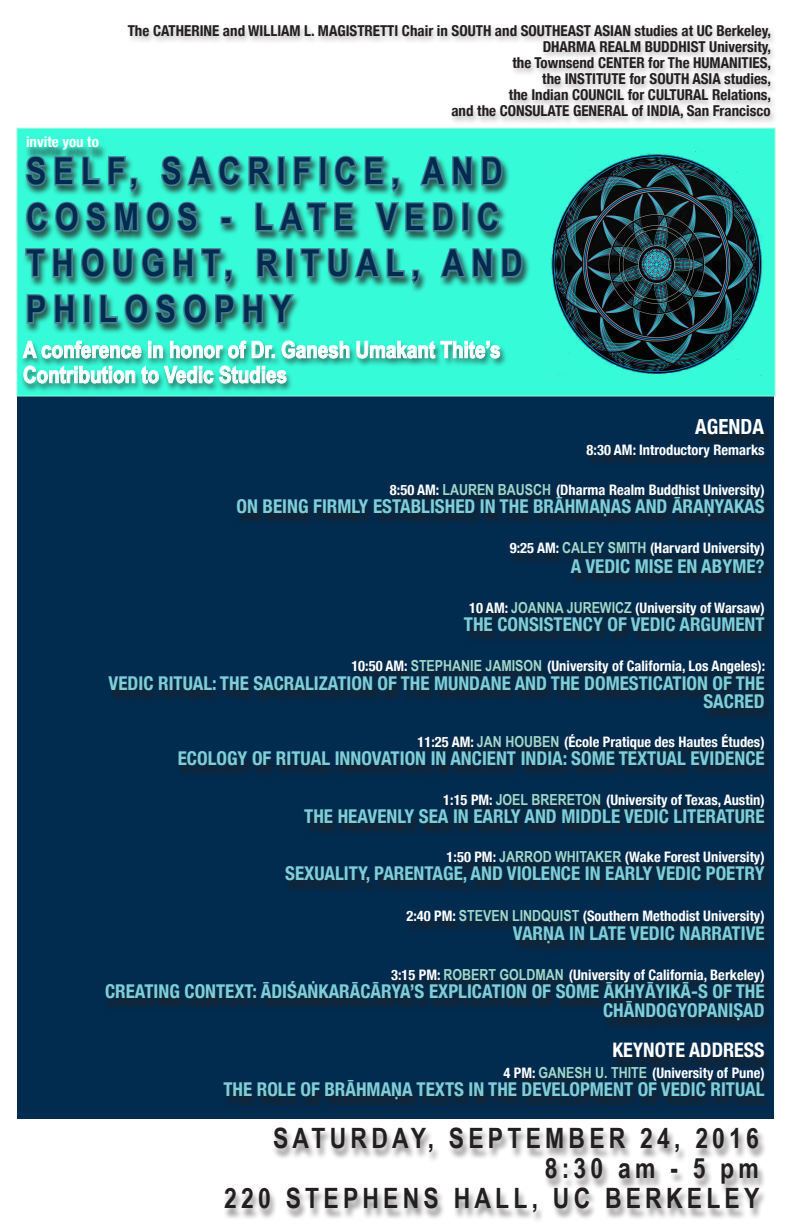
<style>
.page{position:relative;width:792px;height:1224px;background:#fff}
.page>*{position:absolute;margin:0;border:0;box-sizing:border-box;transform-origin:0 0}
.t1{font:700 37px/46px "Arial Narrow";letter-spacing:.2em;color:#012b4f}
.t2{font:700 28px "Arial Narrow";letter-spacing:.15em;color:#231f20}
.t3{font:700 23px/25px "Arial Narrow";color:#fff}
.t4{font:700 condensed 20.8px "Helvetica Neue";color:#fff}
.t5{font:700 condensed 20px "Helvetica Neue";color:#fff}
.t6{font:700 condensed 19px/18px "Helvetica Neue";color:#7fced6;text-align:right}
.t7{font:700 condensed 19px "Helvetica Neue";color:#80ced6}
.t8{font:700 condensed 15px "Helvetica Neue";color:#231f20}
.t9{font:700 condensed 15px "Helvetica Neue";color:#fff}
.t10{font:700 condensed 14.5px "Helvetica Neue";color:#fff}
.s1{font-family:"Arial Narrow";font-stretch:normal;font-size:15.2px;color:#a3d8c8}
</style>
<div class="page">
<div style="left:18px;top:226px;width:756px;height:893px;background:#012b4f"></div>
<div style="left:125px;top:24px;width:653px;height:103px;background:#231f20;opacity:.3"></div>
<div style="left:694px;top:423px;width:79px;height:26px;background:#0a2742"></div>
<div style="left:105px;top:447px;width:668px;height:664px;background:#231f20;opacity:.75"></div>
<div style="left:223px;top:1129px;width:544px;height:95px;background:#231f20;opacity:.53"></div>
<div style="left:16px;top:128px;width:760px;height:268px;background:#36fbd8;border:1px solid #93fbd8"></div>
<div style="left:26px;top:141px;width:82px;height:23px;background:#231f20;opacity:.75"></div>
<div style="left:20px;top:340px;width:487px;height:53px;background:#231f20;opacity:.75"></div>
<svg style="left:22px;top:340px;width:120px;height:19px"></svg>
<svg style="left:148px;top:341px;width:15px;height:17px"></svg>
<svg style="left:170px;top:340px;width:105px;height:19px"></svg>
<svg style="left:282px;top:340px;width:68px;height:19px"></svg>
<svg style="left:356px;top:341px;width:144px;height:18px"></svg>
<svg style="left:23px;top:366px;width:112px;height:18px"></svg>
<svg style="left:141px;top:366px;width:146px;height:18px"></svg>
<img style="left:549px;top:151px;width:215px;height:225px">
<div style="left:22px;top:156px;width:509px;height:179px;background:#231f20;opacity:.75"></div>
<svg style="left:24px;top:153px;width:481px;height:83px"></svg>
<svg style="left:24px;top:246px;width:142px;height:34px"></svg>
<svg style="left:172px;top:247px;width:62px;height:39px"></svg>
<svg style="left:255px;top:246px;width:28px;height:34px"></svg>
<div style="left:286px;top:248px;width:7px;height:30px;border:3px solid #488295"></div>
<svg style="left:299px;top:245px;width:123px;height:41px"></svg>
<svg style="left:438px;top:245px;width:56px;height:35px"></svg>
<svg style="left:500px;top:246px;width:25px;height:33px"></svg>
<svg style="left:25px;top:292px;width:51px;height:33px"></svg>
<div style="left:84px;top:294px;width:7px;height:30px;border:3px solid #488295"></div>
<svg style="left:98px;top:292px;width:199px;height:34px"></svg>
<p class="t9" style="left:26px;top:130px;width:74px">invite you to</p>
<p class="t8" style="left:128px;top:18px;width:645px">The CATHERINE and WILLIAM L. MAGISTRETTI Chair in SOUTH and SOUTHEAST ASIAN studies at UC Berkeley,</p>
<p class="t8" style="left:543px;top:34px;width:230px">DHARMA REALM BUDDHIST University,</p>
<p class="t8" style="left:512px;top:50px;width:260px">the Townsend CENTER for The HUMANITIES,</p>
<p class="t8" style="left:542px;top:66px;width:230px">the INSTITUTE for SOUTH ASIA studies,</p>
<p class="t8" style="left:509px;top:82px;width:264px">the Indian COUNCIL for CULTURAL Relations,</p>
<p class="t8" style="left:451px;top:98px;width:321px">and the CONSULATE GENERAL of INDIA, San Francisco</p>
<p class="t1" style="left:26px;top:146px;width:498px">SELF, SACRIFICE, AND<br>COSMOS - LATE VEDIC<br>THOUGHT, RITUAL, AND<br>PHILOSOPHY</p>
<p class="t3" style="left:23px;top:336px;width:479px">A conference in honor of Dr. Ganesh Umakant Thite’s<br>Contribution to Vedic Studies</p>
<p class="t4" style="left:695px;top:410px;width:70px">AGENDA</p>
<p class="t10" style="left:587px;top:438px;width:180px">8:30 AM: Introductory Remarks</p>
<p class="t10" style="left:390px;top:478px;width:376px">8:50 AM: <span class="s1">LAUREN BAUSCH</span> (Dharma Realm Buddhist University)</p>
<p class="t7" style="left:237px;top:491px;width:530px">ON BEING FIRMLY ESTABLISHED IN THE BRĀHMAṆAS AND ĀRAṆYAKAS</p>
<p class="t10" style="left:510px;top:536px;width:256px">9:25 AM: <span class="s1">CALEY SMITH</span> (Harvard University)</p>
<p class="t6" style="left:571px;top:556px;width:195px">A VEDIC MISE EN ABYME?</p>
<p class="t10" style="left:469px;top:596px;width:297px">10 AM: <span class="s1">JOANNA JUREWICZ</span> (University of Warsaw)</p>
<p class="t6" style="left:464px;top:614px;width:302px">THE CONSISTENCY OF VEDIC ARGUMENT</p>
<p class="t10" style="left:351px;top:654px;width:415px">10:50 AM: <span class="s1">STEPHANIE JAMISON</span> (University of California, Los Angeles):</p>
<p class="t6" style="left:109px;top:673px;width:658px">VEDIC RITUAL: THE SACRALIZATION OF THE MUNDANE AND THE DOMESTICATION OF THE<br>SACRED</p>
<p class="t10" style="left:418px;top:730px;width:349px">11:25 AM: <span class="s1">JAN HOUBEN</span> (École Pratique des Hautes Études)</p>
<p class="t6" style="left:178px;top:748px;width:588px">ECOLOGY OF RITUAL INNOVATION IN ANCIENT INDIA: SOME TEXTUAL EVIDENCE</p>
<p class="t10" style="left:443px;top:788px;width:323px">1:15 PM: <span class="s1">JOEL BRERETON</span> (University of Texas, Austin)</p>
<p class="t6" style="left:304px;top:806px;width:462px">THE HEAVENLY SEA IN EARLY AND MIDDLE VEDIC LITERATURE</p>
<p class="t10" style="left:447px;top:845px;width:320px">1:50 PM: <span class="s1">JARROD WHITAKER</span> (Wake Forest University)</p>
<p class="t6" style="left:285px;top:863px;width:481px">SEXUALITY, PARENTAGE, AND VIOLENCE IN EARLY VEDIC POETRY</p>
<p class="t10" style="left:406px;top:903px;width:360px">2:40 PM: <span class="s1">STEVEN LINDQUIST</span> (Southern Methodist University)</p>
<p class="t6" style="left:513px;top:923px;width:253px">VARṆA IN LATE VEDIC NARRATIVE</p>
<p class="t10" style="left:391px;top:963px;width:375px">3:15 PM: <span class="s1">ROBERT GOLDMAN</span> (University of California, Berkeley)</p>
<p class="t6" style="left:105px;top:980px;width:661px;line-height:19.2px">CREATING CONTEXT: ĀDIŚAṄKARĀCĀRYA’S EXPLICATION OF SOME ĀKHYĀYIKĀ-S OF THE<br>CHĀNDOGYOPANIṢAD</p>
<p class="t5" style="left:612px;top:1034px;width:154px">KEYNOTE ADDRESS</p>
<p class="t10" style="left:503px;top:1060px;width:263px">4 PM: <span class="s1">GANESH U. THITE</span> (University of Pune)</p>
<p class="t6" style="left:223px;top:1078px;width:543px">THE ROLE OF BRĀHMAṆA TEXTS IN THE DEVELOPMENT OF VEDIC RITUAL</p>
<p class="t2" style="left:273px;top:1117px;width:488px">SATURDAY, SEPTEMBER 24, 2016</p>
<p class="t2" style="left:545px;top:1147px;width:216px">8:30 am - 5 pm</p>
<p class="t2" style="left:224px;top:1177px;width:537px">220 STEPHENS HALL, UC BERKELEY</p>
</div>
